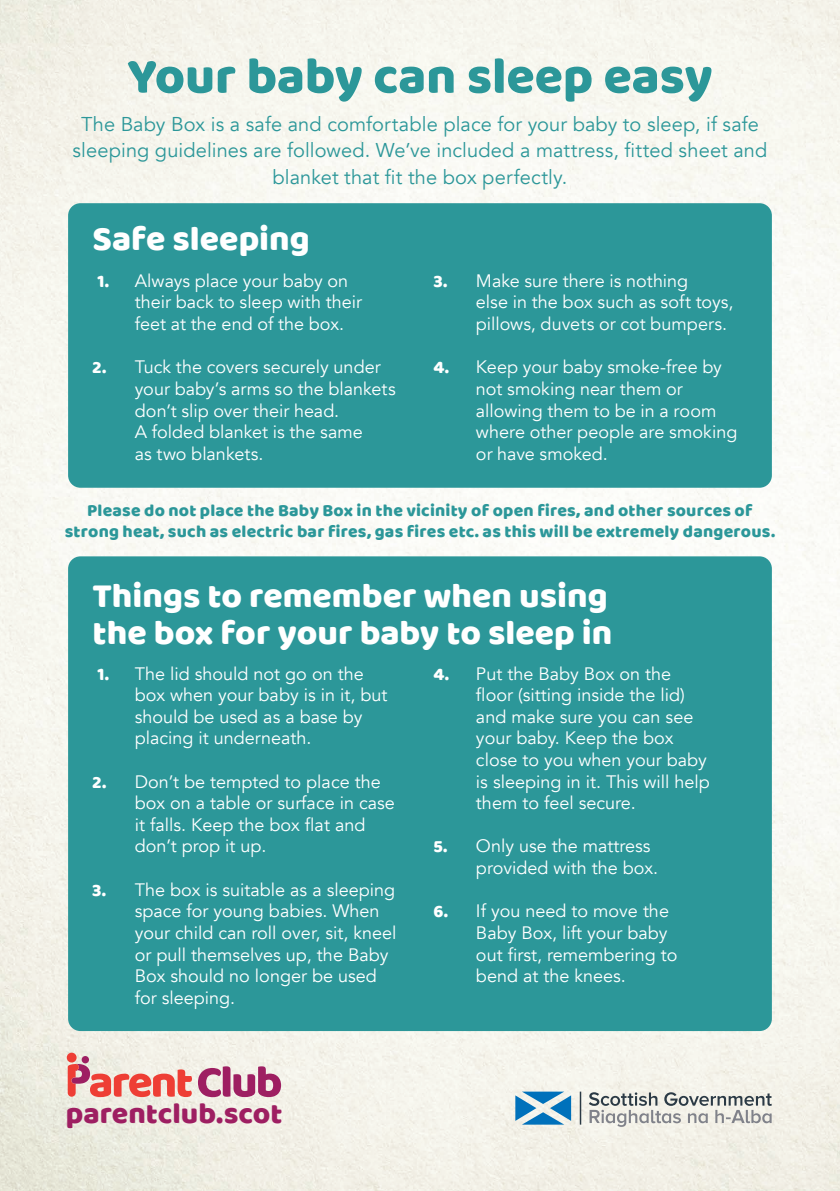
<style>
.page{position:relative;width:840px;height:1191px;background:#fff}
.page>*{position:absolute;margin:0;border:0;box-sizing:border-box;transform-origin:0 0}
.t1{font:52.4px "Baloo Bhai";letter-spacing:-.005em;color:#fff}
.t2{font:51.6px "Baloo Bhai";letter-spacing:-.005em;color:#2c9799}
.t3{font:35.2px/36.6px "Baloo Bhai";color:#fff}
.t4{font:30px "Baloo Bhai";color:#9e1f62}
.t5{font:20px/26.6px "Avenir";letter-spacing:.005em;color:#2c9799;text-align:center}
.t6{font:18px/21.6px "Avenir";color:#fff}
.t7{font:17.6px "Baloo Bhai";letter-spacing:.01em;color:#2c9799}
.s1{font-family:"Baloo Bhai"}
</style>
<div class="page">
<img style="left:0;top:0;width:839px;height:1191px">
<div style="left:68px;top:203px;width:703px;height:285px;background:#2c9799;border-radius:12px"></div>
<div style="left:68px;top:556px;width:703px;height:475px;background:#2c9799;border-radius:12px"></div>
<svg style="left:198px;top:1066px;width:83px;height:31px;background:#c47e9e"></svg>
<div style="left:67px;top:1052px;width:10px;height:10px;background:#ee3e35;border-radius:50%"></div>
<div style="left:82px;top:1056px;width:7px;height:7px;background:#9e1f62;border-radius:50%"></div>
<svg style="left:68px;top:1064px;width:124px;height:33px;background:#eb9690"></svg>
<svg style="left:515px;top:1091px;width:55px;height:33px;background:#6caacf"></svg>
<hr style="left:579px;top:1091px;width:2px;height:33px;background:#2b3a45">
<svg style="left:588px;top:1092px;width:183px;height:34px;background:#c8c9c5"></svg>
<p class="t2" style="left:127px;top:44px;width:586px">Your baby can sleep easy</p>
<p class="t5" style="left:72px;top:111px;width:696px">The Baby Box is a safe and comfortable place for your baby to sleep, if safe sleeping guidelines are followed. We’ve included a mattress, fitted sheet and blanket that fit the box perfectly.</p>
<p class="t3" style="left:92px;top:220px;width:219px">Safe sleeping</p>
<p class="t6" style="left:135px;top:270px;width:229px;text-indent:-37px"><span class="s1">1.</span> Always place your baby on their back to sleep with their feet at the end of the box.</p>
<p class="t6" style="left:135px;top:357px;width:262px;text-indent:-43px"><span class="s1">2.</span> Tuck the covers securely under your baby’s arms so the blankets don’t slip over their head.<br>A folded blanket is the same<br>as two blankets.</p>
<p class="t6" style="left:475px;top:270px;width:259px;text-indent:-43px"><span class="s1">3.</span> Make sure there is nothing<br>else in the box such as soft toys, pillows, duvets or cot bumpers.</p>
<p class="t6" style="left:475px;top:357px;width:263px;text-indent:-43px"><span class="s1">4.</span> Keep your baby smoke-free by not smoking near them or allowing them to be in a room where other people are smoking or have smoked.</p>
<p class="t7" style="left:87px;top:500px;width:666px">Please do not place the Baby Box in the vicinity of open fires, and other sources of</p>
<p class="t7" style="left:65px;top:520px;width:711px">strong heat, such as electric bar fires, gas fires etc. as this will be extremely dangerous.</p>
<p class="t3" style="left:92px;top:576px;width:521px">Things to remember when using the box for your baby to sleep in</p>
<p class="t6" style="left:135px;top:663px;width:254px;text-indent:-37px"><span class="s1">1.</span> The lid should not go on the box when your baby is in it, but should be used as a base by placing it underneath.</p>
<p class="t6" style="left:135px;top:771px;width:261px;text-indent:-43px"><span class="s1">2.</span> Don’t be tempted to place the box on a table or surface in case it falls. Keep the box flat and don’t prop it up.</p>
<p class="t6" style="left:135px;top:879px;width:263px;text-indent:-43px"><span class="s1">3.</span> The box is suitable as a sleeping space for young babies. When your child can roll over, sit, kneel or pull themselves up, the Baby<br>Box should no longer be used for sleeping.</p>
<p class="t6" style="left:475px;top:663px;width:235px;text-indent:-43px"><span class="s1">4.</span> Put the Baby Box on the floor (sitting inside the lid) and make sure you can see your baby. Keep the box close to you when your baby is sleeping in it. This will help them to feel secure.</p>
<p class="t6" style="left:475px;top:836px;width:183px;text-indent:-43px"><span class="s1">5.</span> Only use the mattress provided with the box.</p>
<p class="t6" style="left:475px;top:900px;width:203px;text-indent:-43px"><span class="s1">6.</span> If you need to move the<br>Baby Box, lift your baby out first, remembering to bend at the knees.</p>
<p class="t1" style="left:265px;top:952px;width:339px">Sweet dreams</p>
<p class="t4" style="left:66px;top:1095px;width:218px">parentclub.scot</p>
</div>
